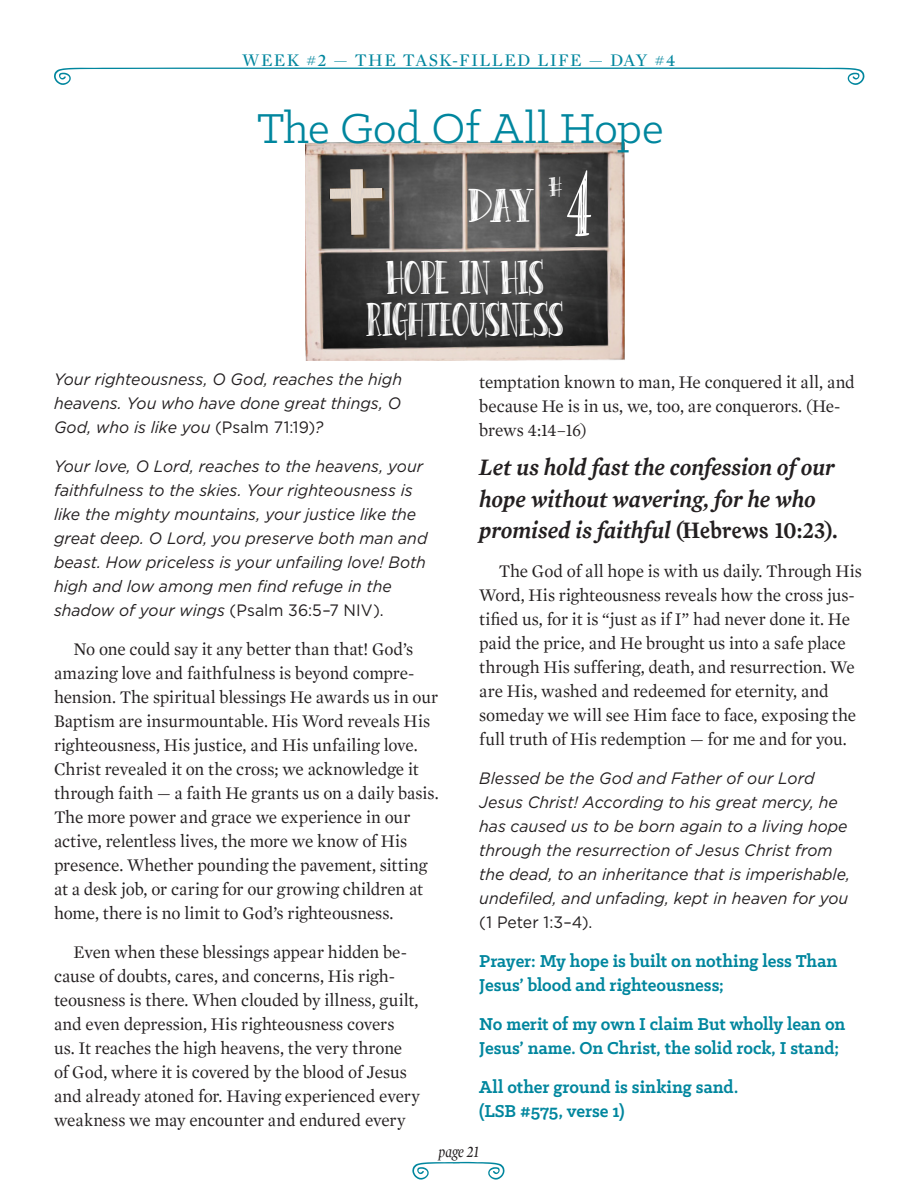
<style>
.page{position:relative;width:918px;height:1188px;background:#fff}
.page>*{position:absolute;margin:0;border:0;box-sizing:border-box;transform-origin:0 0}
.t1{font:107.4px "Peas&Carrots";color:#fff;scale:.69 1}
.t2{font:54.45px/42.6px "Peas&Carrots";letter-spacing:-.02em;color:#fff;text-align:center;scale:.72 1}
.t3{font:54.45px "Peas&Carrots";letter-spacing:-.02em;color:#fff;scale:.87 1}
.t4{font:47.4px "Klinic Slab";color:#00869e}
.t5{font:31.8px "Peas&Carrots";color:#fff;scale:.87 1}
.Callout_quote__black{font:italic 600 24px/31.5px "Mercury Text G1";letter-spacing:-.005em;color:#231f20;scale:.93 1}
.Prayer__justified_Bi{font:700 19.5px/24px "Klinic Slab";color:#00869e;scale:.96 1}
.body_text_Bible_stud{font:18px/24px "Mercury Text G1";letter-spacing:-.01em;color:#231f20;scale:.96 1}
.Header_Bible_study{font:18px "Mercury Display";letter-spacing:.075em;color:#00869e}
.bible_quote{font:italic 16.5px/24px "Gotham";color:#231f20;scale:.96 1}
.t6{font:italic 16.5px "Mercury Display";color:#231f20;scale:.86 1}
.s1{font-style:normal}
.s2{font-family:"Mercury Text G1 Semibold SC";font-weight:400;font-style:normal}
</style>
<div class="page">
<svg style="left:54px;top:67px;width:811px;height:18px"></svg>
<svg style="left:412px;top:1162px;width:93px;height:18px"></svg>
<img style="left:305px;top:143px;width:319px;height:217px">
<img style="left:330px;top:170px;width:57px;height:70px">
<svg style="left:330px;top:169px;width:52px;height:66px;background:#78736d"></svg>
<p class="Header_Bible_study" style="left:242px;top:50px;width:435px">WEEK #2 — THE TASK-FILLED LIFE — DAY #4</p>
<p class="t4" style="left:257px;top:98px;width:408px">The God Of All Hope</p>
<p class="t3" style="left:468px;top:175px;width:78px">DAY</p>
<p class="t5" style="left:548px;top:169px;width:17px">#</p>
<p class="t1" style="left:566px;top:144px;width:48px">4</p>
<p class="t2" style="left:366px;top:255px;width:276px">HOPE IN HIS<br>RIGHTEOUSNESS</p>
<p class="bible_quote" style="left:54px;top:367px;width:364px;text-align:justify">Your righteousness, O God, reaches the high heavens. You who have done great things, O God, who is like you <span class="s1">(Psalm 71:19)</span>?</p>
<p class="bible_quote" style="left:54px;top:454px;width:391px">Your love, O Lord, reaches to the heavens, your faithfulness to the skies. Your righteousness is like the mighty mountains, your justice like the great deep. O Lord, you preserve both man and beast. How priceless is your unfailing love! Both high and low among men find refuge in the shadow of your wings <span class="s1">(Psalm 36:5–7 NIV).</span></p>
<p class="body_text_Bible_stud" style="left:54px;top:637px;width:402px;text-indent:19px">No one could say it any better than that! God’s amazing love and faithfulness is beyond compre&shy;hension. The spiritual blessings He awards us in our Baptism are insurmountable. His Word reveals His righteousness, His justice, and His unfailing love.<br>Christ revealed it on the cross; we acknowledge it through faith — a faith He grants us on a daily basis.<br>The more power and grace we experience in our active, relentless lives, the more we know of His presence. Whether pounding the pavement, sitting at a desk job, or caring for our growing children at home, there is no limit to God’s righteousness.</p>
<p class="body_text_Bible_stud" style="left:54px;top:940px;width:383px;text-indent:19px">Even when these blessings appear hidden be&shy;cause of doubts, cares, and concerns, His righ&shy;teousness is there. When clouded by illness, guilt, and even depression, His righteousness covers<br>us. It reaches the high heavens, the very throne of God, where it is covered by the blood of Jesus and already atoned for. Having experienced every weakness we may encounter and endured every</p>
<p class="body_text_Bible_stud" style="left:479px;top:370px;width:393px">temptation known to man, He conquered it all, and because He is in us, we, too, are conquerors. (He&shy;brews 4:14–16)</p>
<p class="Callout_quote__black" style="left:479px;top:451px;width:388px">Let us hold fast the confession of our hope without wavering, for he who promised is faithful <span class="s2">(</span>Hebrews<span class="s2">10:23)</span>.</p>
<p class="body_text_Bible_stud" style="left:479px;top:559px;width:400px;text-indent:19px">The God of all hope is with us daily. Through His Word, His righteousness reveals how the cross jus&shy;tified us, for it is “just as if I” had never done it. He paid the price, and He brought us into a safe place through His suffering, death, and resurrection. We are His, washed and redeemed for eternity, and someday we will see Him face to face, exposing the full truth of His redemption — for me and for you.</p>
<p class="bible_quote" style="left:479px;top:766px;width:388px">Blessed be the God and Father of our Lord Jesus Christ! According to his great mercy, he has caused us to be born again to a living hope through the resurrection of Jesus Christ from the dead, to an inheritance that is imperishable, undefiled, and unfading, kept in heaven for you <span class="s1">(1 Peter 1:3–4).</span></p>
<p class="Prayer__justified_Bi" style="left:479px;top:949px;width:375px">Prayer: My hope is built on nothing less Than<br>Jesus’ blood and righteousness;</p>
<p class="Prayer__justified_Bi" style="left:479px;top:1012px;width:383px">No merit of my own I claim But wholly lean on<br>Jesus’ name. On Christ, the solid rock, I stand;</p>
<p class="Prayer__justified_Bi" style="left:479px;top:1075px;width:271px">All other ground is sinking sand. (LSB #575, verse 1)</p>
<p class="t6" style="left:439px;top:1142px;width:49px">page 21</p>
</div>
